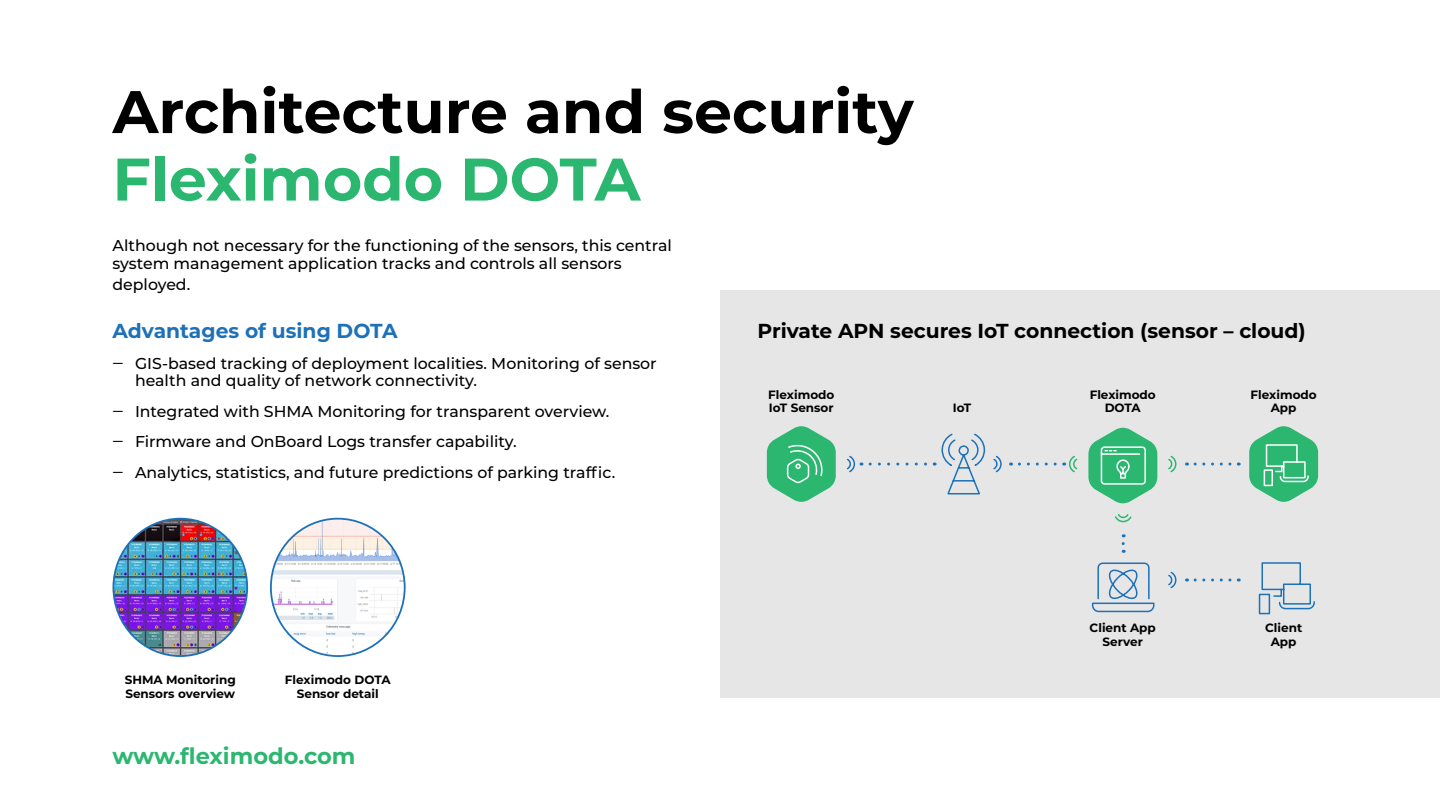
<style>
.page{position:relative;width:1440px;height:810px;background:#fff}
.page>*{position:absolute;margin:0;border:0;box-sizing:border-box;transform-origin:0 0}
.t1{font:700 60px "Montserrat";color:#000}
.t2{font:700 60px "Montserrat";color:#2bb770}
.t3{font:700 22.5px "Montserrat";color:#2bb770}
.t4{font:700 20.25px "Montserrat";color:#000}
.t5{font:700 20.25px "Montserrat";color:#1d71b8}
.t6{font:500 15.75px/30.8px "Montserrat";color:#000}
.t7{font:700 12px/13.5px "Montserrat";color:#000;text-align:center}
</style>
<div class="page">
<div style="left:720px;top:290px;width:720px;height:408px;background:#e6e6e6"></div>
<svg style="left:941px;top:433px;width:44px;height:62px"></svg>
<svg style="left:767px;top:426px;width:69px;height:76px"></svg>
<svg style="left:870px;top:463px;width:65px;height:3px"></svg>
<svg style="left:1195px;top:463px;width:44px;height:3px"></svg>
<svg style="left:1195px;top:579px;width:44px;height:3px"></svg>
<svg style="left:1122px;top:544px;width:3px;height:9px"></svg>
<svg style="left:1258px;top:562px;width:57px;height:53px"></svg>
<svg style="left:1249px;top:426px;width:69px;height:76px"></svg>
<svg style="left:1088px;top:428px;width:69px;height:75px"></svg>
<svg style="left:1091px;top:562px;width:64px;height:51px"></svg>
<svg style="left:846px;top:455px;width:8px;height:18px"></svg>
<svg style="left:1168px;top:455px;width:8px;height:18px"></svg>
<svg style="left:1168px;top:571px;width:8px;height:18px"></svg>
<svg style="left:1115px;top:514px;width:17px;height:9px"></svg>
<svg style="left:1019px;top:455px;width:59px;height:18px"></svg>
<svg style="left:993px;top:455px;width:8px;height:18px"></svg>
<img style="left:271px;top:519px;width:133px;height:137px">
<img style="left:115px;top:519px;width:132px;height:137px">
<h1 class="t1" style="left:112px;top:69px;width:803px">Architecture and security</h1>
<h1 class="t2" style="left:112px;top:136px;width:530px">Fleximodo DOTA</h1>
<p class="t6" style="left:112px;top:236px;width:561px;line-height:18px">Although not necessary for the functioning of the sensors, this central system management application tracks and controls all sensors</p>
<p class="t6" style="left:112px;top:268px;width:79px">deployed.</p>
<p class="t5" style="left:112px;top:316px;width:287px">Advantages of using DOTA</p>
<p class="t6" style="left:135px;top:354px;width:523px;line-height:17.2px;text-indent:-23px">‒ GIS-based tracking of deployment localities. Monitoring of sensor health and quality of network connectivity.</p>
<p class="t6" style="left:112px;top:395px;width:504px">‒ Integrated with SHMA Monitoring for transparent overview. ‒ Firmware and OnBoard Logs transfer capability.<br>‒ Analytics, statistics, and future predictions of parking traffic.</p>
<p class="t4" style="left:757px;top:316px;width:550px">Private APN secures IoT connection (sensor – cloud)</p>
<p class="t7" style="left:768px;top:387px;width:68px;text-align:left">Fleximodo<br>IoT Sensor</p>
<p class="t7" style="left:1090px;top:387px;width:68px">Fleximodo<br>DOTA</p>
<p class="t7" style="left:1251px;top:387px;width:68px">Fleximodo<br>App</p>
<p class="t7" style="left:953px;top:401px;width:20px">IoT</p>
<p class="t7" style="left:125px;top:672px;width:112px;text-align:left">SHMA Monitoring<br>Sensors overview</p>
<p class="t7" style="left:285px;top:672px;width:107px">Fleximodo DOTA<br>Sensor detail</p>
<h2 class="t3" style="left:112px;top:740px;width:245px">www.fleximodo.com</h2>
<p class="t7" style="left:1090px;top:621px;width:68px">Client App<br>Server</p>
<p class="t7" style="left:1265px;top:621px;width:39px">Client<br>App</p>
</div>
